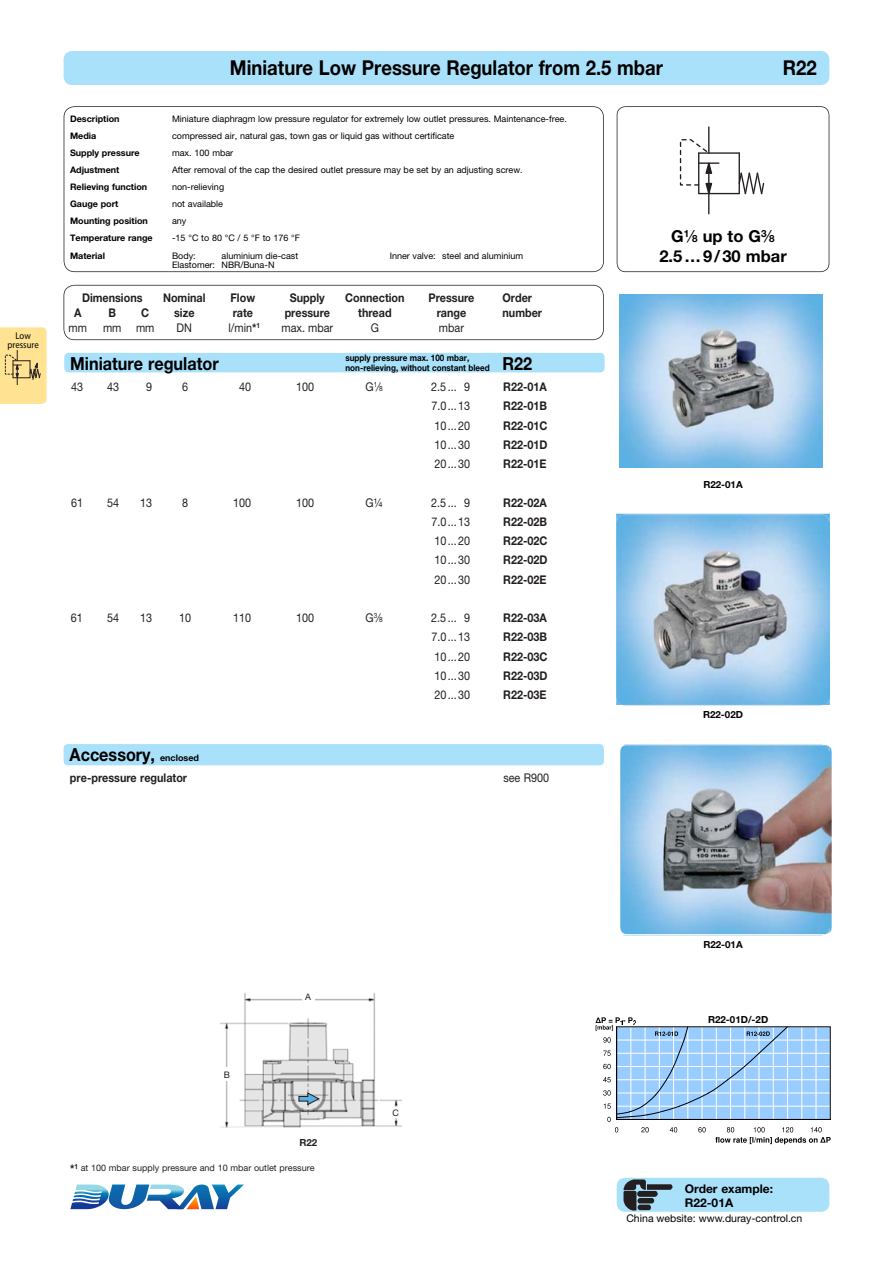
<style>
.page{position:relative;width:893px;height:1263px;background:#fff}
.page>*{position:absolute;margin:0;border:0;box-sizing:border-box;transform-origin:0 0}
.t1{font:700 20.55px "Helvetica Neue LT Pro";color:#000;scale:.9 1}
.t2{font:700 18px "Helvetica Neue LT Pro";color:#000;scale:.9 1}
.t3{font:700 16.5px/19.5px "Helvetica Neue LT Pro";color:#000;text-align:center}
.t4{font:700 12px "Helvetica Neue LT Pro";color:#231f20;scale:.9 1}
.t5{font:12px "Helvetica Neue LT Pro";color:#231f20;scale:.9 1}
.t6{font:700 12px/14.4px "Helvetica Neue LT Pro";color:#000}
.t7{font:10.5px "Helvetica Neue LT Pro";color:#000}
.t8{font:700 9.75px "Helvetica Neue LT Pro";color:#000}
.t9{font:9.75px/9px "Myriad Pro";color:#000;text-align:center;scale:.9 1}
.t10{font:700 9.75px "Helvetica Neue LT Pro";color:#231f20}
.t11{font:9px "Helvetica Neue LT Pro";color:#000}
.t12{font:700 9px "Helvetica Neue LT Pro";color:#000}
.t13{font:700 9px/10.5px "Helvetica Neue LT Pro";color:#000;scale:.9 1}
.t14{font:9px "Helvetica Neue LT Pro";color:#231f20}
.s1{font-weight:700}
.s2{font-size:7.2px}
.s3{font-size:9px}
.s4{font-weight:400}
.s5{font-size:9.9px}
.s6{font-weight:700;font-size:12px}
</style>
<div class="page">
<img style="left:220px;top:993px;width:182px;height:135px">
<svg style="left:0;top:327px;width:47px;height:77px;background:#f2d68d"></svg>
<div style="left:616px;top:1178px;width:213px;height:34px;background:#aae1fa;border-radius:9px"></div>
<img style="left:621px;top:1178px;width:52px;height:33px">
<div style="left:64px;top:353px;width:540px;height:19px;background:#aae1fa;border-radius:4px"></div>
<svg style="left:63px;top:285px;width:540px;height:55px"></svg>
<div style="left:64px;top:51px;width:765px;height:34px;background:#aae1fa;border-radius:9px"></div>
<svg style="left:595px;top:1017px;width:235px;height:127px"></svg>
<div style="left:302px;top:992px;width:12px;height:10px;background:#fff"></div>
<div style="left:221px;top:1068px;width:12px;height:13px;background:#fff"></div>
<div style="left:389px;top:1107px;width:13px;height:10px;background:#fff"></div>
<svg style="left:298px;top:1092px;width:21px;height:13px"></svg>
<div style="left:64px;top:744px;width:540px;height:21px;background:#aae1fa;border-radius:4px"></div>
<svg style="left:616px;top:106px;width:213px;height:166px"></svg>
<svg style="left:64px;top:106px;width:540px;height:166px"></svg>
<svg style="left:70px;top:1185px;width:174px;height:24px"></svg>
<img style="left:619px;top:294px;width:203px;height:173px">
<img style="left:616px;top:515px;width:213px;height:190px">
<img style="left:620px;top:745px;width:209px;height:189px">
<p class="t9" style="left:8px;top:331px;width:36px">Low pressure</p>
<h1 class="t1" style="left:230px;top:55px;width:482px">Miniature Low Pressure Regulator from 2.5 mbar</h1>
<h1 class="t1" style="left:782px;top:55px;width:39px">R22</h1>
<p class="t12" style="left:70px;top:113px;width:51px">Description</p>
<p class="t11" style="left:172px;top:113px;width:396px">Miniature diaphragm low pressure regulator for extremely low outlet pressures. Maintenance-free.</p>
<p class="t12" style="left:70px;top:130px;width:28px">Media</p>
<p class="t11" style="left:172px;top:130px;width:284px">compressed air, natural gas, town gas or liquid gas without certificate</p>
<p class="t12" style="left:70px;top:147px;width:71px">Supply pressure</p>
<p class="t11" style="left:172px;top:147px;width:63px">max. 100 mbar</p>
<p class="t12" style="left:70px;top:164px;width:51px">Adjustment</p>
<p class="t11" style="left:172px;top:164px;width:352px">After removal of the cap the desired outlet pressure may be set by an adjusting screw.</p>
<p class="t12" style="left:70px;top:181px;width:79px">Relieving function</p>
<p class="t11" style="left:172px;top:181px;width:54px">non-relieving</p>
<p class="t12" style="left:70px;top:198px;width:50px">Gauge port</p>
<p class="t11" style="left:172px;top:198px;width:52px">not available</p>
<p class="t12" style="left:70px;top:216px;width:79px">Mounting position</p>
<p class="t11" style="left:172px;top:216px;width:16px">any</p>
<p class="t12" style="left:70px;top:233px;width:84px">Temperature range</p>
<p class="t11" style="left:172px;top:233px;width:129px">-15 °C to 80 °C / 5 °F to 176 °F</p>
<p class="t12" style="left:70px;top:250px;width:36px">Material</p>
<p class="t11" style="left:172px;top:250px;width:25px">Body:</p>
<p class="t11" style="left:222px;top:250px;width:78px">aluminium die-cast</p>
<p class="t11" style="left:390px;top:250px;width:135px">Inner valve: steel and aluminium</p>
<p class="t11" style="left:172px;top:260px;width:104px">Elastomer: NBR/Buna-N</p>
<h3 class="t4" style="left:82px;top:290px;width:69px">Dimensions</h3>
<h3 class="t4" style="left:163px;top:290px;width:49px">Nominal</h3>
<h3 class="t4" style="left:230px;top:290px;width:29px">Flow</h3>
<h3 class="t4" style="left:290px;top:290px;width:40px">Supply</h3>
<h3 class="t4" style="left:345px;top:290px;width:68px">Connection</h3>
<h3 class="t4" style="left:428px;top:290px;width:53px">Pressure</h3>
<h3 class="t4" style="left:502px;top:290px;width:34px">Order</h3>
<h3 class="t4" style="left:74px;top:305px;width:10px">A</h3>
<h3 class="t4" style="left:108px;top:305px;width:10px">B</h3>
<h3 class="t4" style="left:141px;top:305px;width:10px">C</h3>
<h3 class="t4" style="left:174px;top:305px;width:24px">size</h3>
<h3 class="t4" style="left:233px;top:305px;width:24px">rate</h3>
<h3 class="t4" style="left:285px;top:305px;width:52px">pressure</h3>
<h3 class="t4" style="left:358px;top:305px;width:39px">thread</h3>
<h3 class="t4" style="left:436px;top:305px;width:34px">range</h3>
<h3 class="t4" style="left:502px;top:305px;width:45px">number</h3>
<h3 class="t5" style="left:69px;top:320px;width:22px">mm</h3>
<h3 class="t5" style="left:103px;top:320px;width:59px">mm mm</h3>
<h3 class="t5" style="left:177px;top:320px;width:19px">DN</h3>
<h3 class="t5" style="left:228px;top:320px;width:37px">l/min<span class="s1">*</span><sup>1</sup></h3>
<h3 class="t5" style="left:281px;top:320px;width:59px">max. mbar</h3>
<h3 class="t5" style="left:371px;top:320px;width:11px">G</h3>
<h3 class="t5" style="left:439px;top:320px;width:29px">mbar</h3>
<p class="t13" style="left:345px;top:352px;width:162px">supply pressure max. 100 mbar, non-relieving, without constant bleed</p>
<h2 class="t2" style="left:70px;top:352px;width:166px">Miniature regulator</h2>
<h2 class="t2" style="left:502px;top:352px;width:35px">R22</h2>
<h3 class="t5" style="left:71px;top:380px;width:15px">43</h3>
<h3 class="t5" style="left:107px;top:380px;width:15px">43</h3>
<h3 class="t5" style="left:146px;top:380px;width:8px">9</h3>
<h3 class="t5" style="left:182px;top:380px;width:8px">6</h3>
<h3 class="t5" style="left:239px;top:380px;width:15px">40</h3>
<h3 class="t5" style="left:296px;top:380px;width:22px">100</h3>
<h3 class="t5" style="left:365px;top:380px;width:21px">G<sup>1</sup>⁄<span class="s2">8</span></h3>
<h3 class="t5" style="left:431px;top:380px;width:45px">2.5... 9</h3>
<h3 class="t4" style="left:503px;top:380px;width:50px">R22-01A</h3>
<h3 class="t5" style="left:431px;top:399px;width:45px">7.0...13</h3>
<h3 class="t4" style="left:503px;top:399px;width:50px">R22-01B</h3>
<h3 class="t5" style="left:434px;top:418px;width:41px">10...20</h3>
<h3 class="t4" style="left:503px;top:418px;width:51px">R22-01C</h3>
<h3 class="t5" style="left:434px;top:437px;width:41px">10...30</h3>
<h3 class="t4" style="left:503px;top:437px;width:51px">R22-01D</h3>
<h3 class="t5" style="left:434px;top:457px;width:41px">20...30</h3>
<h3 class="t4" style="left:503px;top:457px;width:50px">R22-01E</h3>
<h3 class="t5" style="left:71px;top:495px;width:15px">61</h3>
<h3 class="t5" style="left:107px;top:495px;width:15px">54</h3>
<h3 class="t5" style="left:140px;top:495px;width:15px">13</h3>
<h3 class="t5" style="left:182px;top:495px;width:8px">8</h3>
<h3 class="t5" style="left:233px;top:495px;width:22px">100</h3>
<h3 class="t5" style="left:296px;top:495px;width:22px">100</h3>
<h3 class="t5" style="left:365px;top:495px;width:21px">G¼</h3>
<h3 class="t5" style="left:431px;top:495px;width:45px">2.5... 9</h3>
<h3 class="t4" style="left:503px;top:495px;width:50px">R22-02A</h3>
<h3 class="t5" style="left:431px;top:514px;width:45px">7.0...13</h3>
<h3 class="t4" style="left:503px;top:514px;width:50px">R22-02B</h3>
<h3 class="t5" style="left:434px;top:534px;width:41px">10...20</h3>
<h3 class="t4" style="left:503px;top:534px;width:51px">R22-02C</h3>
<h3 class="t5" style="left:434px;top:553px;width:41px">10...30</h3>
<h3 class="t4" style="left:503px;top:553px;width:51px">R22-02D</h3>
<h3 class="t5" style="left:434px;top:572px;width:41px">20...30</h3>
<h3 class="t4" style="left:503px;top:572px;width:50px">R22-02E</h3>
<h3 class="t5" style="left:71px;top:611px;width:15px">61</h3>
<h3 class="t5" style="left:107px;top:611px;width:15px">54</h3>
<h3 class="t5" style="left:140px;top:611px;width:15px">13</h3>
<h3 class="t5" style="left:179px;top:611px;width:15px">10</h3>
<h3 class="t5" style="left:233px;top:611px;width:22px">110</h3>
<h3 class="t5" style="left:296px;top:611px;width:22px">100</h3>
<h3 class="t5" style="left:365px;top:611px;width:21px">G<sup>3</sup>⁄<span class="s2">8</span></h3>
<h3 class="t5" style="left:431px;top:611px;width:45px">2.5... 9</h3>
<h3 class="t4" style="left:503px;top:611px;width:50px">R22-03A</h3>
<h3 class="t5" style="left:431px;top:630px;width:45px">7.0...13</h3>
<h3 class="t4" style="left:503px;top:630px;width:50px">R22-03B</h3>
<h3 class="t5" style="left:434px;top:649px;width:41px">10...20</h3>
<h3 class="t4" style="left:503px;top:649px;width:51px">R22-03C</h3>
<h3 class="t5" style="left:434px;top:668px;width:41px">10...30</h3>
<h3 class="t4" style="left:503px;top:668px;width:51px">R22-03D</h3>
<h3 class="t5" style="left:434px;top:688px;width:41px">20...30</h3>
<h3 class="t4" style="left:503px;top:688px;width:50px">R22-03E</h3>
<h2 class="t2" style="left:70px;top:744px;width:145px">Accessory, <span class="s3">enclosed</span></h2>
<h3 class="t4" style="left:70px;top:771px;width:132px">pre-pressure regulator</h3>
<h3 class="t5" style="left:503px;top:771px;width:52px">see R900</h3>
<h3 class="t3" style="left:659px;top:226px;width:129px">G<sup>1</sup><span class="s4">⁄</span><span class="s5">8</span> up to G<sup>3</sup><span class="s4">⁄</span><span class="s5">8<br></span>2.5…9/30 mbar</h3>
<p class="t8" style="left:703px;top:479px;width:41px">R22-01A</p>
<p class="t8" style="left:703px;top:708px;width:41px">R22-02D</p>
<p class="t14" style="left:224px;top:1069px;width:8px">B</p>
<p class="t14" style="left:305px;top:991px;width:7px">A</p>
<p class="t10" style="left:299px;top:1136px;width:19px">R22</p>
<p class="t14" style="left:70px;top:1163px;width:246px"><span class="s6">*</span><sup>1</sup> at 100 mbar supply pressure and 10 mbar outlet pressure</p>
<p class="t14" style="left:392px;top:1107px;width:8px">C</p>
<p class="t8" style="left:703px;top:939px;width:41px">R22-01A</p>
<p class="t8" style="left:708px;top:1013px;width:62px">R22-01D/-2D</p>
<h3 class="t6" style="left:684px;top:1181px;width:90px">Order example:<br>R22-01A</h3>
<p class="t7" style="left:626px;top:1212px;width:177px">China website: www.duray-control.cn</p>
</div>
